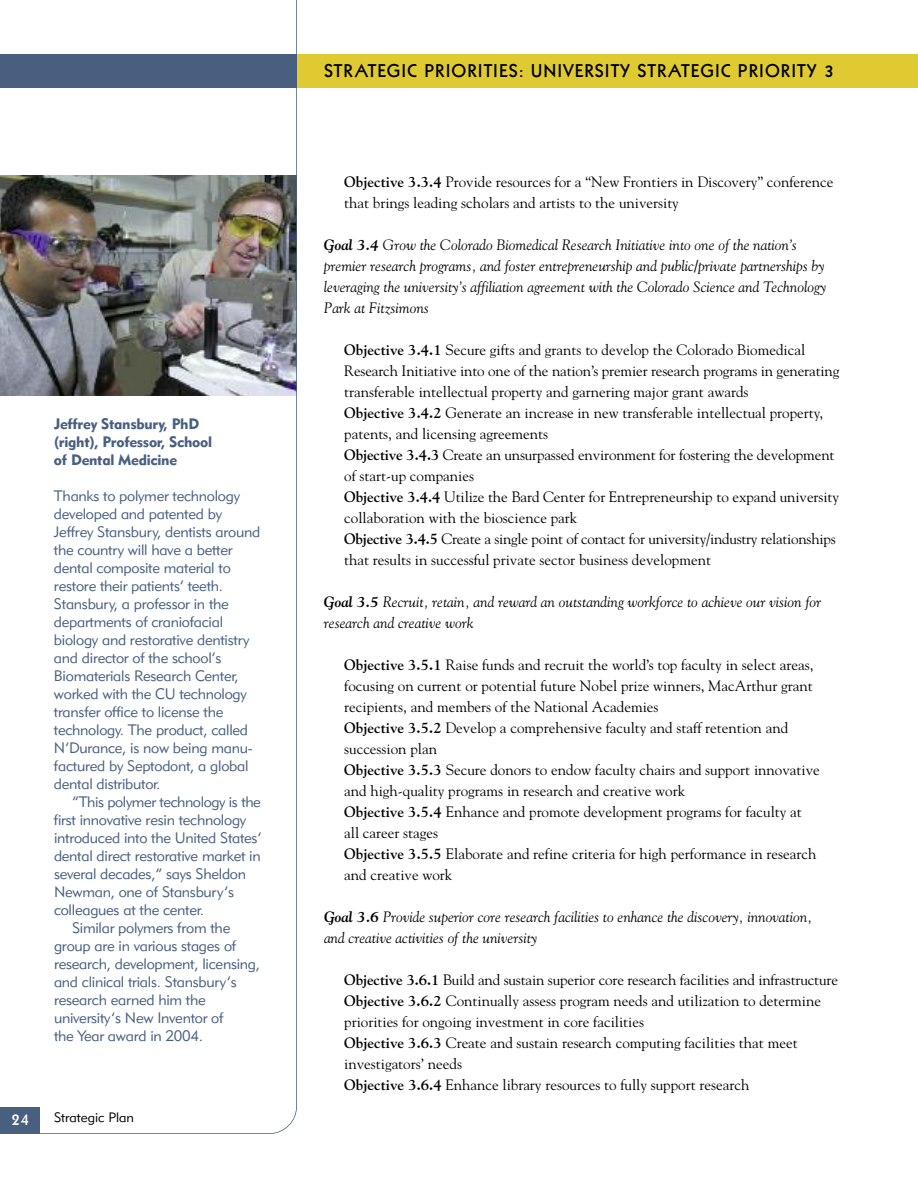
<style>
.page{position:relative;width:918px;height:1188px;background:#fff}
.page>*{position:absolute;margin:0;border:0;box-sizing:border-box;transform-origin:0 0}
.t1{font:18px "Geometric 231 BT Bold C";letter-spacing:.055em;color:#000}
.t2{font:16.5px "Geometric 231 BT Bold C";color:#fff}
.t3{font:15px/21px "Goudy";color:#000}
.t4{font:15px/18px "Geometric 415 BT Lite A";letter-spacing:-.015em;color:#485f7f}
.t5{font:italic 15px/21px "Goudy";color:#000}
.t6{font:15px/18px "Geometric 415 BT Black A";letter-spacing:-.015em;color:#485f7f}
.t7{font:13.5px "Geometric 415 BT Lite A";color:#000}
.s1{font-weight:700}
</style>
<div class="page">
<div style="left:297px;top:54px;width:621px;height:34px;background:#dfcb31"></div>
<svg style="left:0;top:0;width:297px;height:1134px"></svg>
<div style="left:0;top:1107px;width:40px;height:27px;background:#485f7f"></div>
<p class="t6" style="left:54px;top:417px;width:160px">Jeffrey Stansbury, PhD (right), Professor, School of Dental Medicine</p>
<p class="t4" style="left:54px;top:489px;width:208px">Thanks to polymer technology developed and patented by<br>Jeffrey Stansbury, dentists around the country will have a better dental composite material to restore their patients’ teeth.<br>Stansbury, a professor in the departments of craniofacial biology and restorative dentistry and director of the school’s<br>Biomaterials Research Center, worked with the CU technology transfer office to license the technology. The product, called<br>N’Durance, is now being manu&shy;factured by Septodont, a global dental distributor.</p>
<p class="t4" style="left:72px;top:795px;width:190px">“This polymer technology is the</p>
<p class="t4" style="left:54px;top:813px;width:194px">first innovative resin technology</p>
<p class="t4" style="left:54px;top:831px;width:209px">introduced into the United States’</p>
<p class="t4" style="left:54px;top:849px;width:208px">dental direct restorative market in</p>
<p class="t4" style="left:54px;top:867px;width:194px">several decades,” says Sheldon</p>
<p class="t4" style="left:54px;top:885px;width:182px">Newman, one of Stansbury’s</p>
<p class="t4" style="left:54px;top:903px;width:152px">colleagues at the center.</p>
<p class="t4" style="left:72px;top:921px;width:160px">Similar polymers from the</p>
<p class="t4" style="left:54px;top:939px;width:184px">group are in various stages of</p>
<p class="t4" style="left:54px;top:957px;width:208px">research, development, licensing,</p>
<p class="t4" style="left:54px;top:975px;width:184px">and clinical trials. Stansbury’s</p>
<p class="t4" style="left:54px;top:993px;width:153px">research earned him the</p>
<p class="t4" style="left:54px;top:1011px;width:171px">university’s New Inventor of</p>
<p class="t4" style="left:54px;top:1029px;width:151px">the Year award in 2004.</p>
<p class="t2" style="left:11px;top:1113px;width:20px">24</p>
<p class="t7" style="left:54px;top:1112px;width:82px">Strategic Plan</p>
<p class="t1" style="left:324px;top:64px;width:512px">STRATEGIC PRIORITIES: UNIVERSITY STRATEGIC PRIORITY 3</p>
<p class="t3" style="left:344px;top:171px;width:491px"><span class="s1">Objective 3.3.4</span> Provide resources for a “New Frontiers in Discovery” conference that brings leading scholars and artists to the university</p>
<p class="t5" style="left:324px;top:234px;width:504px"><span class="s1">Goal 3.4</span> Grow the Colorado Biomedical Research Initiative into one of the nation’s premier research programs, and foster entrepreneurship and public/private partnerships by leveraging the university’s affiliation agreement with the Colorado Science and Technology Park at Fitzsimons</p>
<p class="t3" style="left:344px;top:339px;width:497px"><span class="s1">Objective 3.4.1</span> Secure gifts and grants to develop the Colorado Biomedical Research Initiative into one of the nation’s premier research programs in generating transferable intellectual property and garnering major grant awards<br><span class="s1">Objective 3.4.2</span> Generate an increase in new transferable intellectual property, patents, and licensing agreements<br><span class="s1">Objective 3.4.3</span> Create an unsurpassed environment for fostering the development of start-up companies<br><span class="s1">Objective 3.4.4</span> Utilize the Bard Center for Entrepreneurship to expand university collaboration with the bioscience park<br><span class="s1">Objective 3.4.5</span> Create a single point of contact for university/industry relationships that results in successful private sector business development</p>
<p class="t5" style="left:324px;top:591px;width:499px"><span class="s1">Goal 3.5</span> Recruit, retain, and reward an outstanding workforce to achieve our vision for research and creative work</p>
<p class="t3" style="left:344px;top:654px;width:477px"><span class="s1">Objective 3.5.1</span> Raise funds and recruit the world’s top faculty in select areas, focusing on current or potential future Nobel prize winners, MacArthur grant recipients, and members of the National Academies<br><span class="s1">Objective 3.5.2</span> Develop a comprehensive faculty and staff retention and succession plan<br><span class="s1">Objective 3.5.3</span> Secure donors to endow faculty chairs and support innovative and high-quality programs in research and creative work<br><span class="s1">Objective 3.5.4</span> Enhance and promote development programs for faculty at all career stages<br><span class="s1">Objective 3.5.5</span> Elaborate and refine criteria for high performance in research and creative work</p>
<p class="t5" style="left:324px;top:906px;width:490px"><span class="s1">Goal 3.6</span> Provide superior core research facilities to enhance the discovery, innovation, and creative activities of the university</p>
<p class="t3" style="left:344px;top:969px;width:495px"><span class="s1">Objective 3.6.1</span> Build and sustain superior core research facilities and infrastructure <span class="s1">Objective 3.6.2</span> Continually assess program needs and utilization to determine priorities for ongoing investment in core facilities<br><span class="s1">Objective 3.6.3</span> Create and sustain research computing facilities that meet investigators’ needs<br><span class="s1">Objective 3.6.4</span> Enhance library resources to fully support research</p>
</div>
